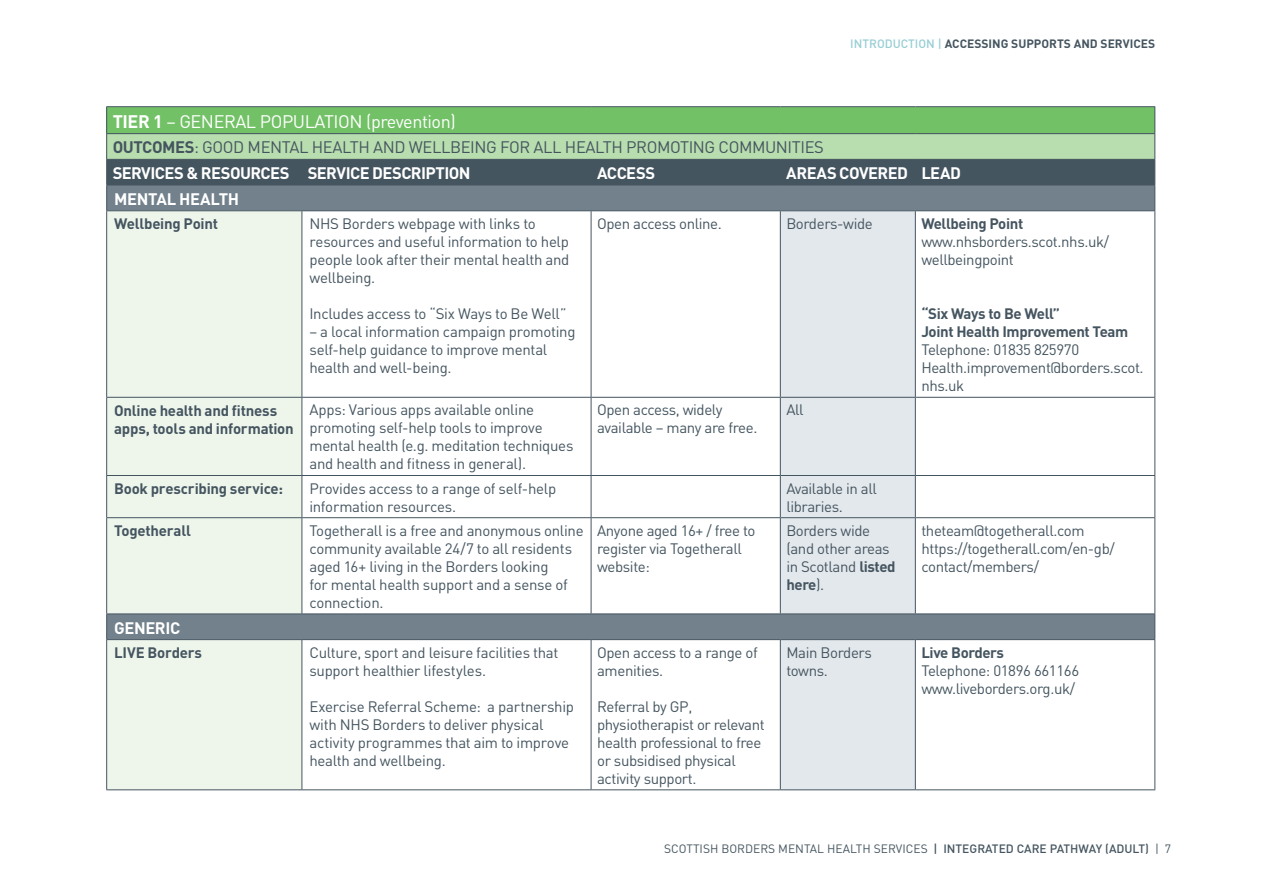
<style>
.page{position:relative;width:1263px;height:893px;background:#fff}
.page>*{position:absolute;margin:0;border:0;box-sizing:border-box;transform-origin:0 0}
.t1{font:18px "DIN";letter-spacing:-.025em;color:#fff}
.t2{font:16.5px/25.7px "DIN";letter-spacing:-.025em;color:#455560}
.t3{font:700 16.5px "DIN";letter-spacing:-.025em;color:#fff}
.t4{font:15px/18px "DIN";letter-spacing:-.025em;color:#455560}
.t5{font:700 15px/18px "DIN";letter-spacing:-.02em;color:#455560}
.t6{font:12px "DIN";color:#455560}
.t7{font:700 12px "DIN";color:#455560}
.s1{font-weight:500;color:#98ced4}
.s2{font-weight:700}
.s3{font-weight:700;color:#fff}
.s4{font-weight:500}
</style>
<div class="page">
<svg style="left:302px;top:211px;width:852px;height:428px"></svg>
<div style="left:107px;top:211px;width:195px;height:578px;background:#eef6ec"></div>
<div style="left:780px;top:211px;width:135px;height:578px;background:#e3e8ec"></div>
<hr style="left:106px;top:106px;width:196px;height:1px;background:#455560">
<hr style="left:302px;top:106px;width:289px;height:1px;background:#455560">
<hr style="left:591px;top:106px;width:189px;height:1px;background:#455560">
<hr style="left:780px;top:106px;width:135px;height:1px;background:#455560">
<hr style="left:915px;top:106px;width:240px;height:1px;background:#455560">
<svg style="left:106px;top:107px;width:1049px;height:103px;background:#769b7e"></svg>
<hr style="left:106px;top:210px;width:196px;height:1px;background:#455560">
<hr style="left:106px;top:211px;width:1px;height:186px;background:#455560">
<hr style="left:302px;top:210px;width:289px;height:1px;background:#455560">
<hr style="left:302px;top:211px;width:1px;height:186px;background:#455560">
<hr style="left:591px;top:210px;width:189px;height:1px;background:#455560">
<hr style="left:591px;top:211px;width:1px;height:186px;background:#455560">
<hr style="left:780px;top:210px;width:135px;height:1px;background:#455560">
<hr style="left:780px;top:211px;width:1px;height:186px;background:#455560">
<hr style="left:915px;top:210px;width:240px;height:1px;background:#455560">
<hr style="left:915px;top:211px;width:1px;height:186px;background:#455560">
<hr style="left:1154px;top:211px;width:1px;height:186px;background:#455560">
<hr style="left:106px;top:397px;width:196px;height:1px;background:#455560">
<hr style="left:106px;top:398px;width:1px;height:77px;background:#455560">
<hr style="left:302px;top:397px;width:289px;height:1px;background:#455560">
<hr style="left:302px;top:398px;width:1px;height:77px;background:#455560">
<hr style="left:591px;top:397px;width:189px;height:1px;background:#455560">
<hr style="left:591px;top:398px;width:1px;height:77px;background:#455560">
<hr style="left:780px;top:397px;width:135px;height:1px;background:#455560">
<hr style="left:780px;top:398px;width:1px;height:77px;background:#455560">
<hr style="left:915px;top:397px;width:240px;height:1px;background:#455560">
<hr style="left:915px;top:398px;width:1px;height:77px;background:#455560">
<hr style="left:1154px;top:398px;width:1px;height:77px;background:#455560">
<hr style="left:106px;top:475px;width:196px;height:1px;background:#455560">
<hr style="left:106px;top:476px;width:1px;height:41px;background:#455560">
<hr style="left:302px;top:475px;width:289px;height:1px;background:#455560">
<hr style="left:302px;top:476px;width:1px;height:41px;background:#455560">
<hr style="left:591px;top:475px;width:189px;height:1px;background:#455560">
<hr style="left:591px;top:476px;width:1px;height:41px;background:#455560">
<hr style="left:780px;top:475px;width:135px;height:1px;background:#455560">
<hr style="left:780px;top:476px;width:1px;height:41px;background:#455560">
<hr style="left:915px;top:475px;width:240px;height:1px;background:#455560">
<hr style="left:915px;top:476px;width:1px;height:41px;background:#455560">
<hr style="left:1154px;top:476px;width:1px;height:41px;background:#455560">
<hr style="left:106px;top:517px;width:196px;height:1px;background:#455560">
<hr style="left:106px;top:518px;width:1px;height:95px;background:#455560">
<hr style="left:302px;top:517px;width:289px;height:1px;background:#455560">
<hr style="left:302px;top:518px;width:1px;height:95px;background:#455560">
<hr style="left:591px;top:517px;width:189px;height:1px;background:#455560">
<hr style="left:591px;top:518px;width:1px;height:95px;background:#455560">
<hr style="left:780px;top:517px;width:135px;height:1px;background:#455560">
<hr style="left:780px;top:518px;width:1px;height:95px;background:#455560">
<hr style="left:915px;top:517px;width:240px;height:1px;background:#455560">
<hr style="left:915px;top:518px;width:1px;height:95px;background:#455560">
<hr style="left:1154px;top:518px;width:1px;height:95px;background:#455560">
<hr style="left:106px;top:613px;width:196px;height:1px;background:#455560">
<svg style="left:106px;top:614px;width:1px;height:25px"></svg>
<hr style="left:302px;top:613px;width:289px;height:1px;background:#455560">
<hr style="left:591px;top:613px;width:189px;height:1px;background:#455560">
<hr style="left:780px;top:613px;width:135px;height:1px;background:#455560">
<hr style="left:915px;top:613px;width:240px;height:1px;background:#455560">
<svg style="left:1154px;top:614px;width:1px;height:25px"></svg>
<hr style="left:106px;top:639px;width:196px;height:1px;background:#455560">
<hr style="left:106px;top:640px;width:1px;height:149px;background:#455560">
<hr style="left:302px;top:639px;width:289px;height:1px;background:#455560">
<hr style="left:302px;top:640px;width:1px;height:149px;background:#455560">
<hr style="left:591px;top:639px;width:189px;height:1px;background:#455560">
<hr style="left:591px;top:640px;width:1px;height:149px;background:#455560">
<hr style="left:780px;top:639px;width:135px;height:1px;background:#455560">
<hr style="left:780px;top:640px;width:1px;height:149px;background:#455560">
<hr style="left:915px;top:639px;width:240px;height:1px;background:#455560">
<hr style="left:915px;top:640px;width:1px;height:149px;background:#455560">
<hr style="left:1154px;top:640px;width:1px;height:149px;background:#455560">
<hr style="left:106px;top:789px;width:196px;height:1px;background:#455560">
<hr style="left:302px;top:789px;width:289px;height:1px;background:#455560">
<hr style="left:591px;top:789px;width:189px;height:1px;background:#455560">
<hr style="left:780px;top:789px;width:135px;height:1px;background:#455560">
<hr style="left:915px;top:789px;width:240px;height:1px;background:#455560">
<p class="t7" style="left:850px;top:36px;width:306px"><span class="s1">INTRODUCTION |</span> ACCESSING SUPPORTS AND SERVICES</p>
<p class="t1" style="left:113px;top:110px;width:345px"><span class="s2">TIER 1</span> – GENERAL POPULATION (prevention)</p>
<p class="t2" style="left:113px;top:134px;width:713px"><span class="s2">OUTCOMES</span>: GOOD MENTAL HEALTH AND WELLBEING FOR ALL HEALTH PROMOTING COMMUNITIES<br><span class="s3">SERVICES &amp; RESOURCES SERVICE DESCRIPTION</span></p>
<p class="t3" style="left:597px;top:162px;width:60px">ACCESS</p>
<p class="t3" style="left:786px;top:162px;width:176px">AREAS COVERED LEAD</p>
<p class="t3" style="left:114px;top:188px;width:126px">MENTAL HEALTH</p>
<p class="t5" style="left:114px;top:214px;width:105px">Wellbeing Point</p>
<p class="t4" style="left:309px;top:214px;width:262px">NHS Borders webpage with links to resources and useful information to help people look after their mental health and wellbeing.</p>
<p class="t4" style="left:309px;top:304px;width:259px">Includes access to “Six Ways to Be Well”</p>
<p class="t4" style="left:309px;top:322px;width:268px">– a local information campaign promoting self-help guidance to improve mental health and well-being.</p>
<p class="t4" style="left:597px;top:214px;width:126px">Open access online.</p>
<p class="t4" style="left:786px;top:214px;width:88px">Borders-wide</p>
<p class="t5" style="left:921px;top:214px;width:103px">Wellbeing Point</p>
<p class="t4" style="left:921px;top:233px;width:189px">www.nhsborders.scot.nhs.uk/ wellbeingpoint</p>
<p class="t5" style="left:921px;top:304px;width:209px">“Six Ways to Be Well”<br>Joint Health Improvement Team</p>
<p class="t4" style="left:921px;top:341px;width:224px">Telephone: 01835 825970<br>Health.improvement@borders.scot. nhs.uk</p>
<p class="t5" style="left:114px;top:401px;width:181px">Online health and fitness apps, tools and information</p>
<p class="t4" style="left:309px;top:401px;width:266px">Apps: Various apps available online promoting self-help tools to improve mental health (e.g. meditation techniques and health and fitness in general).</p>
<p class="t4" style="left:597px;top:401px;width:162px">Open access, widely available – many are free.</p>
<p class="t4" style="left:786px;top:401px;width:19px">All</p>
<p class="t5" style="left:114px;top:479px;width:170px">Book prescribing service:</p>
<p class="t4" style="left:309px;top:479px;width:248px">Provides access to a range of self-help information resources.</p>
<p class="t4" style="left:786px;top:479px;width:92px">Available in all libraries.</p>
<p class="t5" style="left:114px;top:521px;width:78px">Togetherall</p>
<p class="t4" style="left:309px;top:521px;width:276px">Togetherall is a free and anonymous online community available 24/7 to all residents aged 16+ living in the Borders looking<br>for mental health support and a sense of connection.</p>
<p class="t4" style="left:597px;top:521px;width:160px">Anyone aged 16+ / free to register via Togetherall website:</p>
<p class="t4" style="left:786px;top:521px;width:111px">Borders wide (and other areas in Scotland <span class="s2">listed here</span>).</p>
<p class="t4" style="left:921px;top:521px;width:195px">theteam@togetherall.com https://togetherall.com/en-gb/ contact/members/</p>
<p class="t3" style="left:114px;top:617px;width:68px">GENERIC</p>
<p class="t5" style="left:114px;top:643px;width:89px">LIVE Borders</p>
<p class="t4" style="left:309px;top:643px;width:251px">Culture, sport and leisure facilities that support healthier lifestyles.</p>
<p class="t4" style="left:309px;top:697px;width:266px">Exercise Referral Scheme: a partnership with NHS Borders to deliver physical activity programmes that aim to improve health and wellbeing.</p>
<p class="t4" style="left:597px;top:643px;width:162px">Open access to a range of amenities.</p>
<p class="t4" style="left:597px;top:697px;width:169px">Referral by GP, physiotherapist or relevant health professional to free or subsidised physical activity support.</p>
<p class="t4" style="left:786px;top:643px;width:87px">Main Borders towns.</p>
<p class="t5" style="left:921px;top:643px;width:84px">Live Borders</p>
<p class="t4" style="left:921px;top:661px;width:159px">Telephone: 01896 661166 www.liveborders.org.uk/</p>
<p class="t6" style="left:664px;top:842px;width:508px">SCOTTISH BORDERS MENTAL HEALTH SERVICES <span class="s4">| INTEGRATED CARE PATHWAY (ADULT)</span> | 7</p>
</div>
